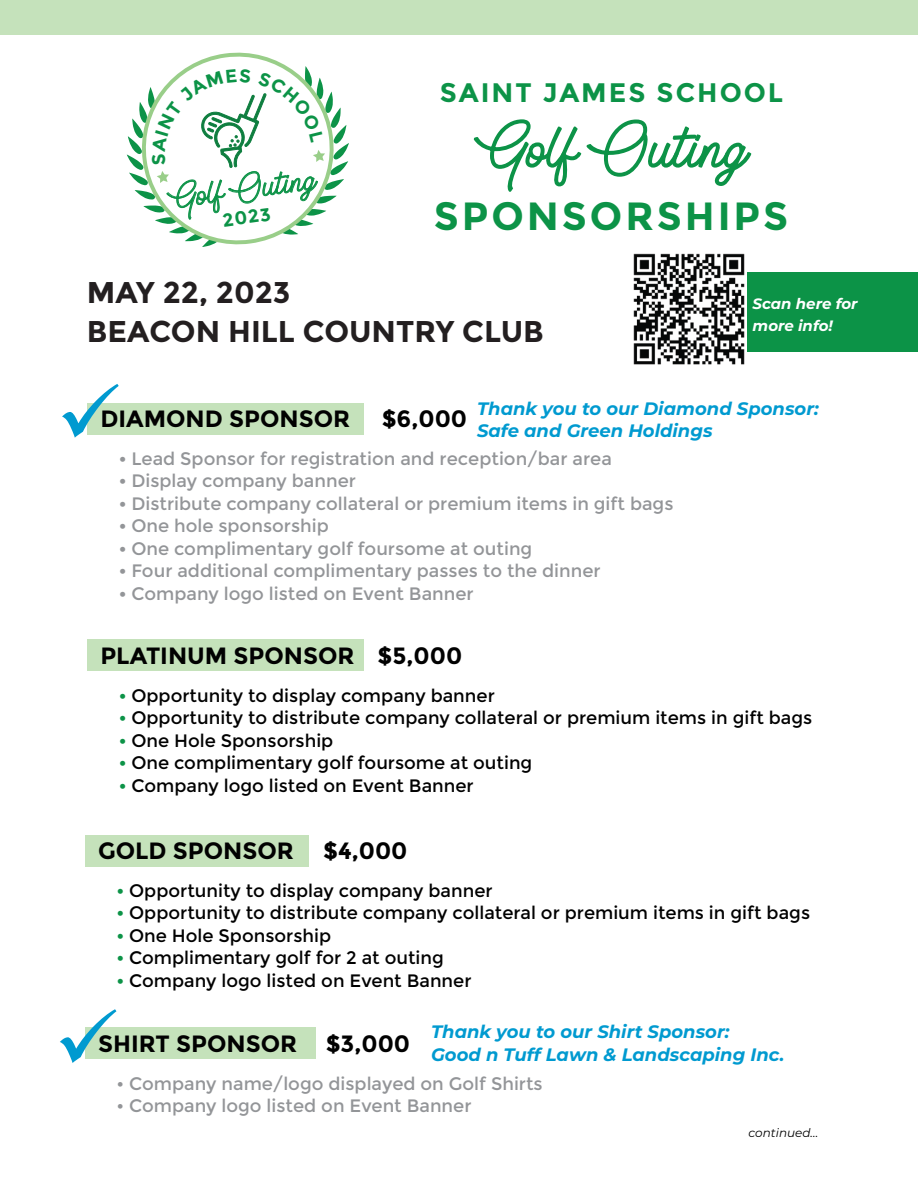
<style>
.page{position:relative;width:918px;height:1188px;background:#fff}
.page>*{position:absolute;margin:0;border:0;box-sizing:border-box;transform-origin:0 0}
.t1{font:80.1px "Geraldyne";color:#0c9347}
.t2{font:43.8px "Geraldyne";color:#0c9347}
.t3{font:700 39.3px "Montserrat";letter-spacing:.075em;color:#0c9347}
.t4{font:700 30px/39px "Montserrat";color:#231f20}
.t5{font:700 26.85px "Montserrat";letter-spacing:.075em;color:#0c9347}
.t6{font:700 23.55px "Montserrat";color:#010101}
.t7{font:700 18.45px "Montserrat";color:#0c9347}
.t8{font:18px "Montserrat";color:#010101}
.t9{font:18px "Montserrat";color:#939598}
.t10{font:italic 700 18px/22.6px "Montserrat";color:#009ad0}
.t11{font:italic 700 15px/22.6px "Montserrat";color:#fff}
.t12{font:italic 12px "Montserrat";color:#010101}
.s1{font-weight:700}
.s2{font-weight:700;color:#0c9347}
</style>
<div class="page">
<div style="left:638px;top:273px;width:280px;height:79px;background:#0c9347"></div>
<div style="left:85px;top:1028px;width:230px;height:31px;background:#c5e2bb"></div>
<div style="left:0;top:0;width:918px;height:35px;background:#c5e2bb"></div>
<svg style="left:473px;top:119px;width:107px;height:73px"></svg>
<svg style="left:587px;top:119px;width:165px;height:67px"></svg>
<div style="left:87px;top:403px;width:276px;height:31px;background:#c5e2bb"></div>
<div style="left:87px;top:640px;width:276px;height:31px;background:#c5e2bb"></div>
<div style="left:85px;top:835px;width:224px;height:31px;background:#c5e2bb"></div>
<img style="left:633px;top:253px;width:114px;height:112px">
<svg style="left:127px;top:52px;width:222px;height:195px"></svg>
<svg style="left:87px;top:434px;width:32px;height:1px"></svg>
<svg style="left:85px;top:1027px;width:31px;height:1px"></svg>
<h2 class="t2" style="left:171px;top:167px;width:144px;rotate:-8deg">Golf Outing</h2>
<p class="t7" style="left:221px;top:210px;width:50px;rotate:-8deg">2023</p>
<h3 class="t5" style="left:440px;top:77px;width:345px">SAINT JAMES SCHOOL</h3>
<h1 class="t1" style="left:488px;top:91px;width:262px">Golf Outing</h1>
<h3 class="t3" style="left:434px;top:192px;width:356px">SPONSORSHIPS</h3>
<h3 class="t4" style="left:87px;top:273px;width:459px">MAY 22, 2023<br>BEACON HILL COUNTRY CLUB</h3>
<p class="t11" style="left:753px;top:291px;width:107px">Scan here for more info!</p>
<p class="t10" style="left:477px;top:396px;width:343px">Thank you to our Diamond Sponsor:<br>Safe and Green Holdings</p>
<h3 class="t6" style="left:100px;top:405px;width:251px">DIAMOND SPONSOR</h3>
<h3 class="t6" style="left:382px;top:405px;width:87px">$6,000</h3>
<p class="t9" style="left:119px;top:448px;width:495px"><span class="s1">•</span> Lead Sponsor for registration and reception/bar area</p>
<p class="t9" style="left:119px;top:470px;width:239px"><span class="s1">•</span> Display company banner</p>
<p class="t9" style="left:119px;top:493px;width:556px"><span class="s1">•</span> Distribute company collateral or premium items in gift bags</p>
<p class="t9" style="left:119px;top:515px;width:212px"><span class="s1">•</span> One hole sponsorship</p>
<p class="t9" style="left:119px;top:538px;width:415px"><span class="s1">•</span> One complimentary golf foursome at outing</p>
<p class="t9" style="left:119px;top:560px;width:484px"><span class="s1">•</span> Four additional complimentary passes to the dinner</p>
<p class="t9" style="left:119px;top:583px;width:357px"><span class="s1">•</span> Company logo listed on Event Banner</p>
<h3 class="t6" style="left:100px;top:642px;width:363px">PLATINUM SPONSOR $5,000</h3>
<p class="t8" style="left:119px;top:685px;width:378px"><span class="s2">•</span> Opportunity to display company banner</p>
<p class="t8" style="left:119px;top:707px;width:695px"><span class="s2">•</span> Opportunity to distribute company collateral or premium items in gift bags</p>
<p class="t8" style="left:119px;top:730px;width:216px"><span class="s2">•</span> One Hole Sponsorship</p>
<p class="t8" style="left:119px;top:752px;width:415px"><span class="s2">•</span> One complimentary golf foursome at outing</p>
<p class="t8" style="left:119px;top:775px;width:357px"><span class="s2">•</span> Company logo listed on Event Banner</p>
<h3 class="t6" style="left:98px;top:837px;width:311px">GOLD SPONSOR $4,000</h3>
<p class="t8" style="left:117px;top:880px;width:378px"><span class="s2">•</span> Opportunity to display company banner</p>
<p class="t8" style="left:117px;top:903px;width:695px"><span class="s2">•</span> Opportunity to distribute company collateral or premium items in gift bags</p>
<p class="t8" style="left:117px;top:925px;width:216px"><span class="s2">•</span> One Hole Sponsorship</p>
<p class="t8" style="left:117px;top:948px;width:329px"><span class="s2">•</span> Complimentary golf for 2 at outing</p>
<p class="t8" style="left:117px;top:970px;width:357px"><span class="s2">•</span> Company logo listed on Event Banner</p>
<p class="t10" style="left:431px;top:1019px;width:355px">Thank you to our Shirt Sponsor:<br>Good n Tuff Lawn &amp; Landscaping Inc.</p>
<h3 class="t6" style="left:98px;top:1030px;width:314px">SHIRT SPONSOR $3,000</h3>
<p class="t9" style="left:117px;top:1073px;width:428px">• Company name/logo displayed on Golf Shirts</p>
<p class="t9" style="left:117px;top:1095px;width:357px">• Company logo listed on Event Banner</p>
<p class="t12" style="left:749px;top:1125px;width:71px">continued...</p>
</div>
